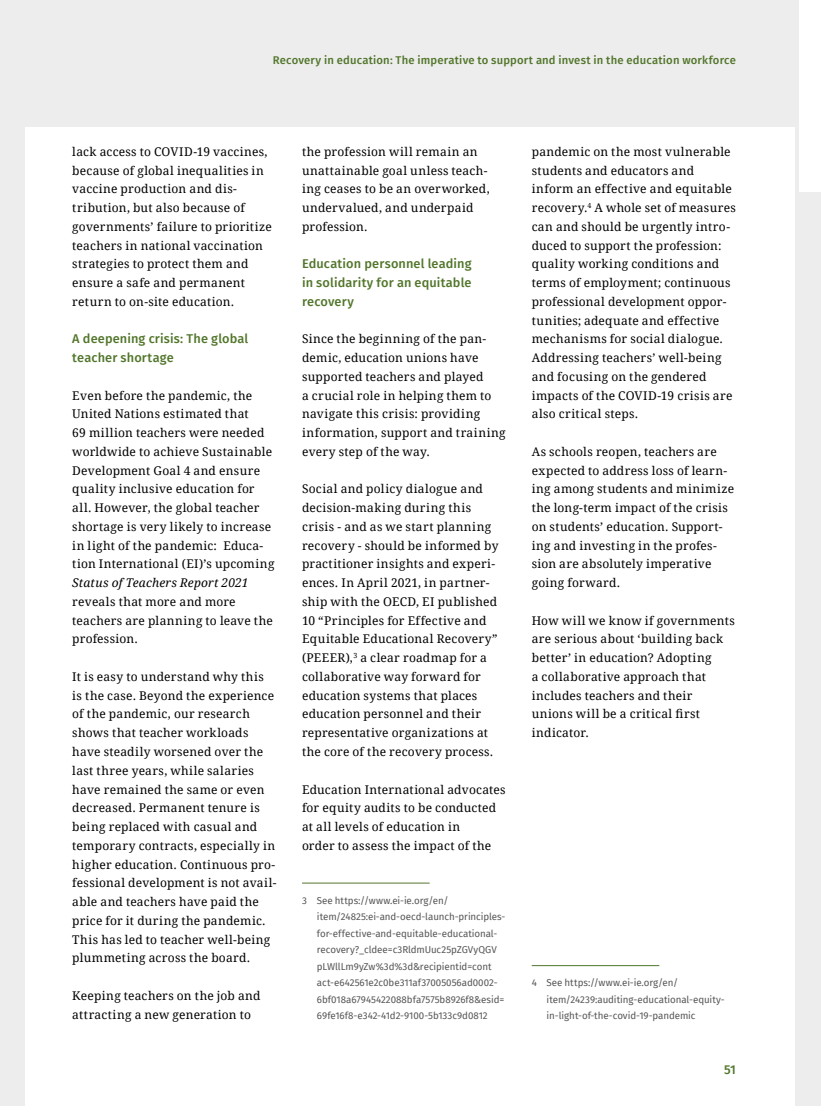
<style>
.page{position:relative;width:821px;height:1106px;background:#ededed}
.page>*{position:absolute;margin:0;border:0;box-sizing:border-box;transform-origin:0 0}
.t1{font:500 12.75px/18.8px "Fira Sans";letter-spacing:.01em;color:#52762b}
.t2{font:12px/18.8px "Droid Serif";letter-spacing:.02em;color:#000}
.t3{font:italic 12px "Droid Serif";letter-spacing:.015em;color:#000}
.t4{font:500 11.25px "Fira Sans";letter-spacing:.015em;color:#52762b}
.t5{font:9.75px/16.5px "Fira Sans";letter-spacing:-.005em;color:#575756}
</style>
<div class="page">
<div style="left:26px;top:128px;width:769px;height:978px;background:#fff"></div>
<div style="left:799px;top:0;width:22px;height:191px;background:#fff"></div>
<hr style="left:302px;top:882px;width:127px;height:1px;background:#52762b">
<hr style="left:531px;top:965px;width:128px;height:1px;background:#52762b">
<p class="t4" style="left:273px;top:51px;width:464px">Recovery in education: The imperative to support and invest in the education workforce</p>
<p class="t2" style="left:72px;top:142px;width:201px">lack access to COVID-19 vaccines, because of global inequalities in vaccine production and dis&shy;tribution, but also because of governments’ failure to prioritize teachers in national vaccination strategies to protect them and ensure a safe and permanent return to on-site education.</p>
<p class="t1" style="left:72px;top:329px;width:177px">A deepening crisis: The global teacher shortage</p>
<p class="t2" style="left:72px;top:385px;width:204px">Even before the pandemic, the<br>United Nations estimated that<br>69 million teachers were needed worldwide to achieve Sustainable<br>Development Goal 4 and ensure quality inclusive education for all. However, the global teacher shortage is very likely to increase in light of the pandemic: Educa&shy;tion International (EI)’s upcoming</p>
<p class="t3" style="left:72px;top:576px;width:177px">Status of Teachers Report 2021</p>
<p class="t2" style="left:72px;top:592px;width:202px">reveals that more and more teachers are planning to leave the profession.</p>
<p class="t2" style="left:72px;top:667px;width:206px">It is easy to understand why this is the case. Beyond the experience of the pandemic, our research shows that teacher workloads have steadily worsened over the last three years, while salaries have remained the same or even decreased. Permanent tenure is being replaced with casual and temporary contracts, especially in higher education. Continuous pro&shy;fessional development is not avail&shy;able and teachers have paid the price for it during the pandemic.<br>This has led to teacher well-being plummeting across the board.</p>
<p class="t2" style="left:72px;top:985px;width:190px">Keeping teachers on the job and attracting a new generation to</p>
<p class="t2" style="left:302px;top:142px;width:189px">the profession will remain an unattainable goal unless teach&shy;ing ceases to be an overworked, undervalued, and underpaid profession.</p>
<p class="t1" style="left:302px;top:254px;width:171px;text-align:justify">Education personnel leading in solidarity for an equitable recovery</p>
<p class="t2" style="left:302px;top:329px;width:205px">Since the beginning of the pan&shy;demic, education unions have supported teachers and played<br>a crucial role in helping them to navigate this crisis: providing information, support and training every step of the way.</p>
<p class="t2" style="left:302px;top:479px;width:198px">Social and policy dialogue and decision-making during this crisis - and as we start planning recovery - should be informed by practitioner insights and experi&shy;ences. In April 2021, in partner&shy;ship with the OECD, EI published<br>10 “Principles for Effective and<br>Equitable Educational Recovery” (PEEER),<sup>3</sup> a clear roadmap for a collaborative way forward for education systems that places education personnel and their representative organizations at the core of the recovery process.</p>
<p class="t2" style="left:302px;top:779px;width:205px">Education International advocates for equity audits to be conducted at all levels of education in<br>order to assess the impact of the</p>
<p class="t5" style="left:317px;top:892px;width:190px;text-indent:-15px">3 See https://www.ei-ie.org/en/ item/24825:ei-and-oecd-launch-principles&shy;for-effective-and-equitable-educational&shy;recovery?_cldee=c3RldmUuc25pZGVyQGV pLWllLm9yZw%3d%3d&amp;recipientid=cont act-e642561e2c0be311af37005056ad0002- 6bf018a67945422088bfa7575b8926f8&amp;esid= 69fe16f8-e342-41d2-9100-5b133c9d0812</p>
<p class="t2" style="left:531px;top:142px;width:206px">pandemic on the most vulnerable students and educators and inform an effective and equitable recovery.<sup>4</sup> A whole set of measures can and should be urgently intro&shy;duced to support the profession: quality working conditions and terms of employment; continuous professional development oppor&shy;tunities; adequate and effective mechanisms for social dialogue.<br>Addressing teachers’ well-being and focusing on the gendered impacts of the COVID-19 crisis are also critical steps.</p>
<p class="t2" style="left:531px;top:442px;width:204px">As schools reopen, teachers are expected to address loss of learn&shy;ing among students and minimize the long-term impact of the crisis on students’ education. Support&shy;ing and investing in the profes&shy;sion are absolutely imperative going forward.</p>
<p class="t2" style="left:531px;top:610px;width:204px">How will we know if governments are serious about ‘building back better’ in education? Adopting<br>a collaborative approach that includes teachers and their unions will be a critical first indicator.</p>
<p class="t5" style="left:546px;top:974px;width:180px;text-indent:-15px">4 See https://www.ei-ie.org/en/ item/24239:auditing-educational-equity&shy;in-light-of-the-covid-19-pandemic</p>
<p class="t1" style="left:724px;top:1059px;width:13px">51</p>
</div>
